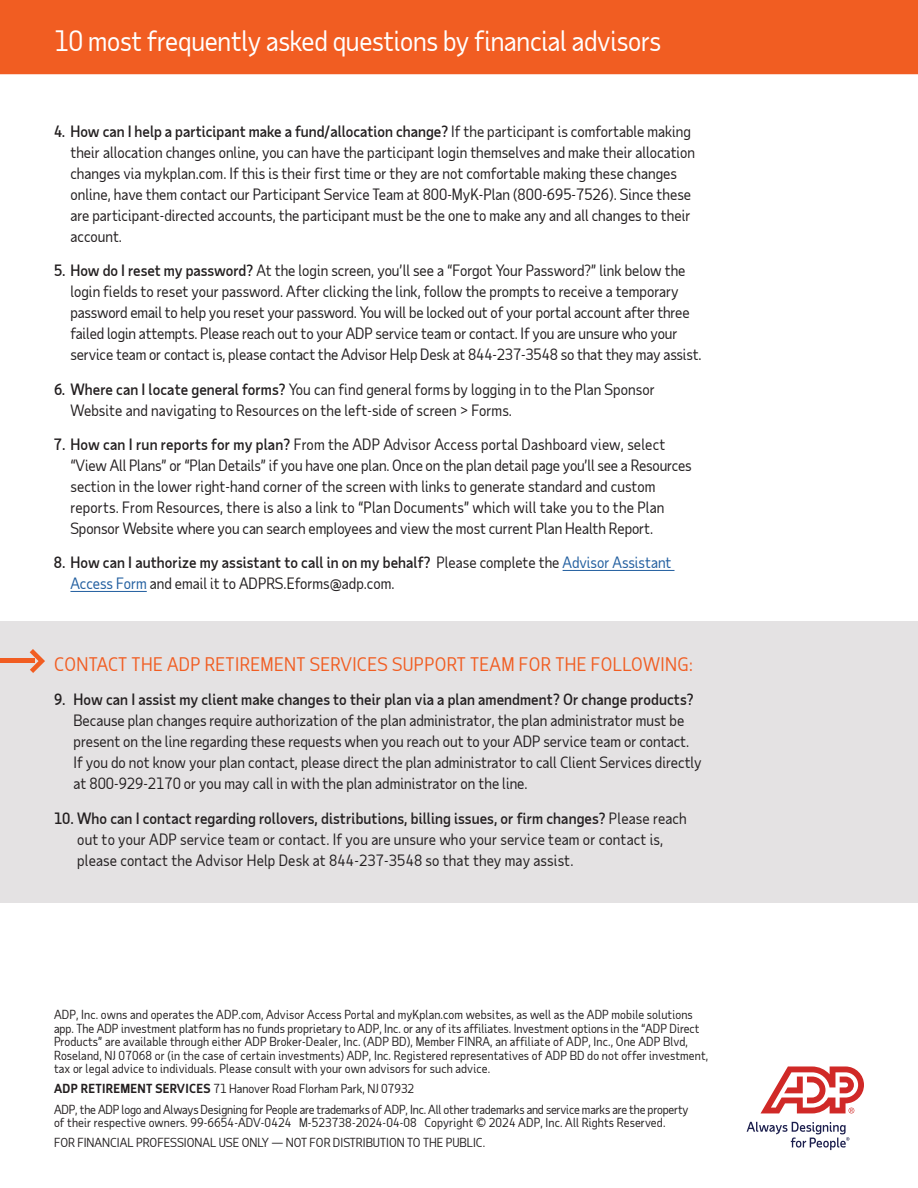
<style>
.page{position:relative;width:918px;height:1188px;background:#fff}
.page>*{position:absolute;margin:0;border:0;box-sizing:border-box;transform-origin:0 0}
.t1{font:27px "Taub Sans";letter-spacing:-.01em;color:#fff}
.t2{font:18px "Taub Sans";letter-spacing:.02em;color:#f15d22}
.t3{font:15px/21px "Taub Sans";color:#231f20}
.t4{font:500 15px "Taub Sans";letter-spacing:.005em;color:#231f20}
.t5{font:12px/13.5px "Taub Sans";letter-spacing:.01em;color:#231f20}
.t6{font:12px/20.2px "Taub Sans";letter-spacing:-.015em;color:#231f20}
.s1{font-weight:500}
.s2{color:#215e9f}
.s3{font-weight:700}
</style>
<div class="page">
<div style="left:0;top:621px;width:918px;height:282px;background:#e4e2e3"></div>
<div style="left:0;top:0;width:918px;height:75px;background:#f15d22"></div>
<hr style="left:563px;top:570px;width:112px;height:1px;background:#215e9f">
<hr style="left:70px;top:591px;width:77px;height:1px;background:#215e9f">
<hr style="left:0;top:659px;width:35px;height:4px;background:#f15d22">
<svg style="left:30px;top:649px;width:15px;height:24px"></svg>
<svg style="left:747px;top:1122px;width:102px;height:28px"></svg>
<svg style="left:761px;top:1066px;width:103px;height:47px"></svg>
<h1 class="t1" style="left:54px;top:23px;width:608px">10 most frequently asked questions by financial advisors</h1>
<p class="t3" style="left:70px;top:120px;width:626px;text-indent:-16px"><span class="s1">4. How can I help a participant make a fund/allocation change?</span> If the participant is comfortable making their allocation changes online, you can have the participant login themselves and make their allocation changes via mykplan.com. If this is their first time or they are not comfortable making these changes online, have them contact our Participant Service Team at 800-MyK-Plan (800-695-7526). Since these are participant-directed accounts, the participant must be the one to make any and all changes to their account.</p>
<p class="t3" style="left:70px;top:260px;width:633px;text-indent:-16px"><span class="s1">5. How do I reset my password?</span> At the login screen, you’ll see a “Forgot Your Password?” link below the login fields to reset your password. After clicking the link, follow the prompts to receive a temporary password email to help you reset your password. You will be locked out of your portal account after three failed login attempts. Please reach out to your ADP service team or contact. If you are unsure who your service team or contact is, please contact the Advisor Help Desk at 844-237-3548 so that they may assist.</p>
<p class="t3" style="left:70px;top:378px;width:586px;text-indent:-16px"><span class="s1">6. Where can I locate general forms?</span> You can find general forms by logging in to the Plan Sponsor<br>Website and navigating to Resources on the left-side of screen &gt; Forms.</p>
<p class="t3" style="left:70px;top:434px;width:623px;text-indent:-16px"><span class="s1">7. How can I run reports for my plan?</span> From the ADP Advisor Access portal Dashboard view, select “View All Plans” or “Plan Details” if you have one plan. Once on the plan detail page you’ll see a Resources section in the lower right-hand corner of the screen with links to generate standard and custom reports. From Resources, there is also a link to “Plan Documents” which will take you to the Plan Sponsor Website where you can search employees and view the most current Plan Health Report.</p>
<p class="t3" style="left:70px;top:552px;width:603px;text-indent:-16px"><span class="s1">8. How can I authorize my assistant to call in on my behalf?</span> Please complete the <span class="s2">Advisor Assistant<br>Access Form</span> and email it to ADPRS.Eforms@adp.com.</p>
<p class="t2" style="left:54px;top:652px;width:640px">CONTACT THE ADP RETIREMENT SERVICES SUPPORT TEAM FOR THE FOLLOWING:</p>
<p class="t4" style="left:54px;top:690px;width:641px">9. How can I assist my client make changes to their plan via a plan amendment? Or change products?</p>
<p class="t3" style="left:74px;top:710px;width:630px">Because plan changes require authorization of the plan administrator, the plan administrator must be present on the line regarding these requests when you reach out to your ADP service team or contact.<br>If you do not know your plan contact, please direct the plan administrator to call Client Services directly at 800-929-2170 or you may call in with the plan administrator on the line.</p>
<p class="t3" style="left:77px;top:807px;width:611px;text-indent:-23px"><span class="s1">10. Who can I contact regarding rollovers, distributions, billing issues, or firm changes?</span> Please reach out to your ADP service team or contact. If you are unsure who your service team or contact is, please contact the Advisor Help Desk at 844-237-3548 so that they may assist.</p>
<p class="t5" style="left:54px;top:1008px;width:656px">ADP, Inc. owns and operates the ADP.com, Advisor Access Portal and myKplan.com websites, as well as the ADP mobile solutions app. The ADP investment platform has no funds proprietary to ADP, Inc. or any of its affiliates. Investment options in the “ADP Direct Products” are available through either ADP Broker-Dealer, Inc. (ADP BD), Member FINRA, an affiliate of ADP, Inc., One ADP Blvd, Roseland, NJ 07068 or (in the case of certain investments) ADP, Inc. Registered representatives of ADP BD do not offer investment, tax or legal advice to individuals. Please consult with your own advisors for such advice.</p>
<p class="t6" style="left:54px;top:1079px;width:636px"><span class="s3">ADP RETIREMENT SERVICES</span> 71 Hanover Road Florham Park, NJ 07932<br>ADP, the ADP logo and Always Designing for People are trademarks of ADP, Inc. All other trademarks and service marks are the property</p>
<p class="t5" style="left:54px;top:1112px;width:613px;line-height:20.2px">of their respective owners. 99-6654-ADV-0424 M-523738-2024-04-08 Copyright © 2024 ADP, Inc. All Rights Reserved.<br>FOR FINANCIAL PROFESSIONAL USE ONLY — NOT FOR DISTRIBUTION TO THE PUBLIC.</p>
</div>
